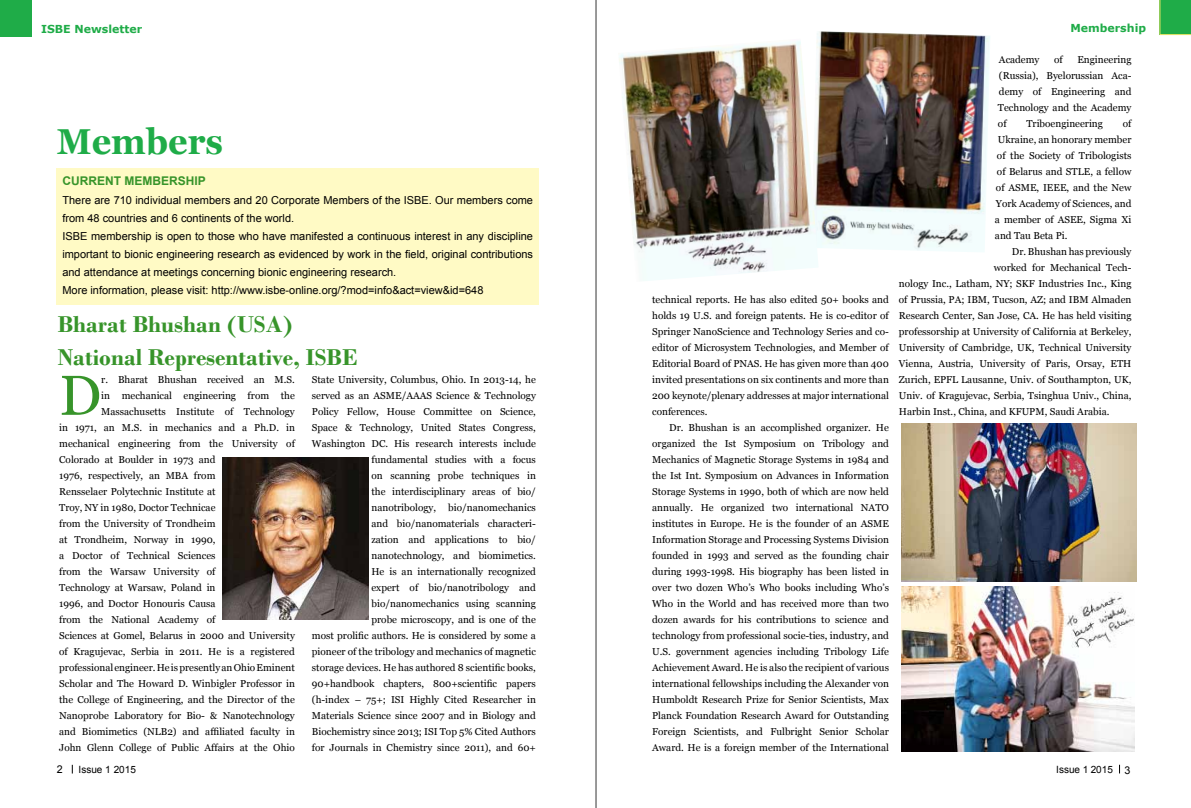
<style>
.page{position:relative;width:1191px;height:808px;background:#fff}
.page>*{position:absolute;margin:0;border:0;box-sizing:border-box;transform-origin:0 0}
.t1{font:56.2px "Georgia";color:#37942a}
.t2{font:700 36px "Georgia";color:#1fac48;scale:.95 1}
.t3{font:700 24px/33px "Bodoni";color:#37942a}
.t4{font:700 12px "Arial";color:#37942a}
.t5{font:11px/18px "Arial";color:#000}
.t6{font:700 11px "Verdana";color:#1fac48}
.t7{font:10.7px "Arial";color:#000}
.t8{font:10px/16px "Georgia";color:#000;text-align:justify}
.t9{font:10px "Arial";color:#000}
.s1{font-size:10.7px}
</style>
<div class="page">
<div style="left:57px;top:169px;width:482px;height:136px;background:#fffac5"></div>
<div style="left:0;top:0;width:31px;height:37px;background:#1fac48"></div>
<svg style="left:1159px;top:0;width:32px;height:35px"></svg>
<hr style="left:595px;top:0;width:1px;height:808px;background:#000">
<img style="left:817px;top:31px;width:173px;height:221px">
<img style="left:619px;top:39px;width:199px;height:242px">
<img style="left:901px;top:424px;width:235px;height:158px">
<img style="left:901px;top:587px;width:233px;height:164px">
<img style="left:223px;top:458px;width:146px;height:161px">
<p class="t6" style="left:41px;top:22px;width:103px">ISBE Newsletter</p>
<p class="t6" style="left:1070px;top:21px;width:77px">Membership</p>
<h2 class="t2" style="left:57px;top:121px;width:176px">Members</h2>
<p class="t4" style="left:62px;top:173px;width:44px">CURRENT</p>
<p class="t4" style="left:124px;top:173px;width:20px">MEMBE</p>
<p class="t4" style="left:169px;top:173px;width:32px">RSHIP</p>
<p class="t5" style="left:62px;top:191px;width:472px">There are 710 individual members and 20 Corporate Members of the ISBE. Our members come from 48 countries and 6 continents of the world.<br>ISBE membership is open to those who have manifested a continuous interest in any discipline important to bionic engineering research as evidenced by work in the field, original contributions and attendance at meetings concerning bionic engineering research.<br>More information, please visit: http://www.isbe-online.org/?mod=info&amp;act=view&amp;id=648</p>
<h3 class="t3" style="left:58px;top:307px;width:301px">Bharat Bhushan (USA)<br>National Representative, ISBE</h3>
<h1 class="t1" style="left:59px;top:364px;width:44px">D</h1>
<p class="t8" style="left:101px;top:371px;width:195px">r. Bharat Bhushan received an M.S.</p>
<p class="t8" style="left:101px;top:387px;width:195px">in mechanical engineering from the</p>
<p class="t8" style="left:101px;top:403px;width:195px">Massachusetts Institute of Technology</p>
<p class="t8" style="left:59px;top:419px;width:237px">in 1971, an M.S. in mechanics and a Ph.D. in</p>
<p class="t8" style="left:59px;top:435px;width:237px">mechanical engineering from the University of</p>
<p class="t8" style="left:59px;top:451px;width:158px">Colorado at Boulder in 1973 and</p>
<p class="t8" style="left:59px;top:467px;width:158px">1976, respectively, an MBA from</p>
<p class="t8" style="left:59px;top:483px;width:158px">Rensselaer Polytechnic Institute at</p>
<p class="t8" style="left:59px;top:499px;width:158px">Troy, NY in 1980, Doctor Technicae</p>
<p class="t8" style="left:59px;top:515px;width:158px">from the University of Trondheim</p>
<p class="t8" style="left:59px;top:531px;width:158px">at Trondheim, Norway in 1990,</p>
<p class="t8" style="left:59px;top:547px;width:158px">a Doctor of Technical Sciences</p>
<p class="t8" style="left:59px;top:563px;width:158px">from the Warsaw University of</p>
<p class="t8" style="left:59px;top:579px;width:158px">Technology at Warsaw, Poland in</p>
<p class="t8" style="left:59px;top:595px;width:158px">1996, and Doctor Honouris Causa</p>
<p class="t8" style="left:59px;top:611px;width:158px">from the National Academy of</p>
<p class="t8" style="left:59px;top:627px;width:237px">Sciences at Gomel, Belarus in 2000 and University</p>
<p class="t8" style="left:59px;top:643px;width:237px">of Kragujevac, Serbia in 2011. He is a registered</p>
<p class="t8" style="left:59px;top:659px;width:237px">professional engineer. He is presently an Ohio Eminent</p>
<p class="t8" style="left:59px;top:675px;width:237px">Scholar and The Howard D. Winbigler Professor in</p>
<p class="t8" style="left:59px;top:691px;width:237px">the College of Engineering, and the Director of the</p>
<p class="t8" style="left:59px;top:707px;width:237px">Nanoprobe Laboratory for Bio- &amp; Nanotechnology</p>
<p class="t8" style="left:59px;top:723px;width:237px">and Biomimetics (NLB2) and affiliated faculty in</p>
<p class="t8" style="left:59px;top:739px;width:237px">John Glenn College of Public Affairs at the Ohio</p>
<p class="t8" style="left:312px;top:371px;width:225px;text-align:right">State University, Columbus, Ohio. In 2013-14, he served as an ASME/AAAS Science &amp; Technology Policy Fellow, House Committee on Science, Space &amp; Technology, United States Congress, Washington DC. His research interests include fundamental studies with a focus<br>on scanning probe techniques in<br>the interdisciplinary areas of bio/ nanotribology, bio/nanomechanics<br>and bio/nanomaterials characteri-<br>zation and applications to bio/ nanotechnology, and biomimetics.<br>He is an internationally recognized<br>expert of bio/nanotribology and bio/nanomechanics using scanning<br>probe microscopy, and is one of the<br>most prolific authors. He is considered by some a pioneer of the tribology and mechanics of magnetic storage devices. He has authored 8 scientific books, 90+handbook chapters, 800+scientific papers (h-index – 75+; ISI Highly Cited Researcher in Materials Science since 2007 and in Biology and Biochemistry since 2013; ISI Top 5% Cited Authors for Journals in Chemistry since 2011), and 60+</p>
<p class="t8" style="left:652px;top:292px;width:238px">technical reports. He has also edited 50+ books and holds 19 U.S. and foreign patents. He is co-editor of Springer NanoScience and Technology Series and co&shy;editor of Microsystem Technologies, and Member of Editorial Board of PNAS. He has given more than 400 invited presentations on six continents and more than 200 keynote/plenary addresses at major international conferences.</p>
<p class="t8" style="left:652px;top:420px;width:238px;text-indent:17px">Dr. Bhushan is an accomplished organizer. He organized the Ist Symposium on Tribology and Mechanics of Magnetic Storage Systems in 1984 and the Ist Int. Symposium on Advances in Information Storage Systems in 1990, both of which are now held annually. He organized two international NATO institutes in Europe. He is the founder of an ASME Information Storage and Processing Systems Division founded in 1993 and served as the founding chair during 1993-1998. His biography has been listed in over two dozen Who’s Who books including Who’s Who in the World and has received more than two dozen awards for his contributions to science and technology from professional socie-ties, industry, and U.S. government agencies including Tribology Life Achievement Award. He is also the recipient of various international fellowships including the Alexander von Humboldt Research Prize for Senior Scientists, Max Planck Foundation Research Award for Outstanding Foreign Scientists, and Fulbright Senior Scholar Award. He is a foreign member of the International</p>
<p class="t8" style="left:999px;top:52px;width:42px">Academy</p>
<p class="t8" style="left:1054px;top:52px;width:10px">of</p>
<p class="t8" style="left:998px;top:52px;width:135px;text-indent:79px">Engineering (Russia), Byelorussian Aca&shy;demy of Engineering and Technology and the Academy of</p>
<p class="t8" style="left:1026px;top:116px;width:78px">Triboengineering</p>
<p class="t8" style="left:1122px;top:116px;width:10px">of</p>
<p class="t8" style="left:998px;top:132px;width:135px">Ukraine, an honorary member</p>
<p class="t8" style="left:997px;top:148px;width:136px">of the Society of Tribologists</p>
<p class="t8" style="left:997px;top:164px;width:136px">of Belarus and STLE, a fellow</p>
<p class="t8" style="left:996px;top:180px;width:137px">of ASME, IEEE, and the New</p>
<p class="t8" style="left:996px;top:196px;width:137px">York Academy of Sciences, and</p>
<p class="t8" style="left:995px;top:212px;width:138px">a member of ASEE, Sigma Xi</p>
<p class="t8" style="left:995px;top:228px;width:74px">and Tau Beta Pi.</p>
<p class="t8" style="left:1012px;top:244px;width:121px">Dr. Bhushan has previously</p>
<p class="t8" style="left:994px;top:260px;width:139px">worked for Mechanical Tech-</p>
<p class="t8" style="left:899px;top:276px;width:234px">nology Inc., Latham, NY; SKF Industries Inc., King</p>
<p class="t8" style="left:899px;top:292px;width:234px">of Prussia, PA; IBM, Tucson, AZ; and IBM Almaden</p>
<p class="t8" style="left:899px;top:308px;width:234px">Research Center, San Jose, CA. He has held visiting</p>
<p class="t8" style="left:899px;top:324px;width:234px">professorship at University of California at Berkeley,</p>
<p class="t8" style="left:899px;top:340px;width:234px">University of Cambridge, UK, Technical University</p>
<p class="t8" style="left:899px;top:356px;width:234px">Vienna, Austria, University of Paris, Orsay, ETH</p>
<p class="t8" style="left:899px;top:372px;width:234px">Zurich, EPFL Lausanne, Univ. of Southampton, UK,</p>
<p class="t8" style="left:899px;top:388px;width:234px">Univ. of Kragujevac, Serbia, Tsinghua Univ., China,</p>
<p class="t8" style="left:899px;top:404px;width:212px">Harbin Inst., China, and KFUPM, Saudi Arabia.</p>
<p class="t7" style="left:57px;top:762px;width:7px">2</p>
<p class="t9" style="left:79px;top:763px;width:59px">Issue 1 2015</p>
<p class="t9" style="left:1056px;top:763px;width:75px">Issue 1 2015 <span class="s1">3</span></p>
</div>
